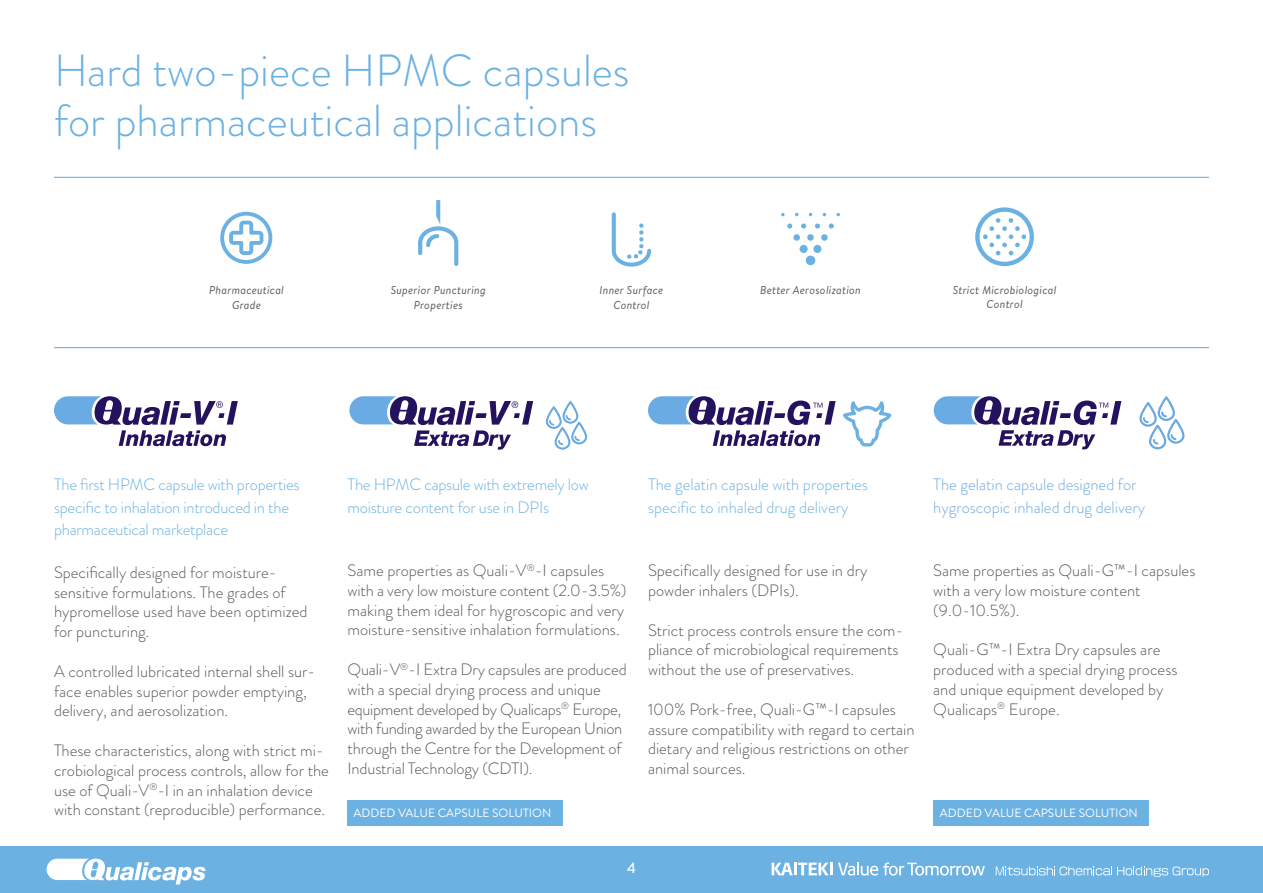
<style>
.page{position:relative;width:1263px;height:893px;background:#fff}
.page>*{position:absolute;margin:0;border:0;box-sizing:border-box;transform-origin:0 0}
.t1{font:300 45px/51px "Brandon Grotesque";color:#6bb1e2}
.t2{font:300 16.5px/19.8px "Brandon Grotesque";color:#575756}
.t3{font:300 16.5px/22.5px "Brandon Grotesque";letter-spacing:-.015em;color:#6bb1e2}
.t4{font:300 16.5px/22.5px "Brandon Grotesque";color:#6babe3}
.t5{font:500 15px "Brandon Grotesque";color:#fff}
.t6{font:12px "Brandon Grotesque";letter-spacing:.005em;color:#fff}
.t7{font:italic 11.4px/14.5px "Brandon Text";letter-spacing:.025em;color:#575756;text-align:center}
</style>
<div class="page">
<div style="left:0;top:846px;width:1263px;height:47px;background:#6bb1e2"></div>
<svg style="left:771px;top:863px;width:61px;height:12px"></svg>
<svg style="left:838px;top:862px;width:147px;height:14px"></svg>
<svg style="left:996px;top:866px;width:213px;height:11px"></svg>
<svg style="left:47px;top:859px;width:159px;height:25px"></svg>
<hr style="left:54px;top:177px;width:1155px;height:1px;background:#6bb1e2">
<hr style="left:54px;top:347px;width:1155px;height:1px;background:#6bb1e2">
<svg style="left:975px;top:207px;width:59px;height:59px"></svg>
<svg style="left:220px;top:212px;width:52px;height:52px"></svg>
<div style="left:806px;top:256px;width:9px;height:9px;background:#6bb1e2;border-radius:50%"></div>
<div style="left:799px;top:245px;width:9px;height:8px;background:#6bb1e2;border-radius:50%"></div>
<div style="left:813px;top:245px;width:8px;height:8px;background:#6bb1e2;border-radius:50%"></div>
<div style="left:807px;top:234px;width:7px;height:7px;background:#6bb1e2;border-radius:50%"></div>
<div style="left:793px;top:234px;width:7px;height:7px;background:#6bb1e2;border-radius:50%"></div>
<div style="left:821px;top:234px;width:7px;height:7px;background:#6bb1e2;border-radius:50%"></div>
<svg style="left:801px;top:223px;width:5px;height:6px"></svg>
<svg style="left:787px;top:223px;width:5px;height:6px"></svg>
<svg style="left:829px;top:223px;width:5px;height:6px"></svg>
<svg style="left:815px;top:223px;width:5px;height:6px"></svg>
<svg style="left:781px;top:213px;width:4px;height:3px"></svg>
<svg style="left:836px;top:213px;width:4px;height:3px"></svg>
<svg style="left:418px;top:200px;width:41px;height:66px"></svg>
<svg style="left:612px;top:212px;width:39px;height:55px"></svg>
<svg style="left:934px;top:396px;width:187px;height:53px"></svg>
<svg style="left:1139px;top:396px;width:46px;height:54px"></svg>
<svg style="left:648px;top:396px;width:188px;height:50px"></svg>
<svg style="left:54px;top:396px;width:184px;height:50px"></svg>
<svg style="left:545px;top:401px;width:42px;height:49px"></svg>
<svg style="left:349px;top:396px;width:184px;height:54px"></svg>
<svg style="left:843px;top:401px;width:48px;height:45px"></svg>
<div style="left:347px;top:800px;width:215px;height:25px;background:#6bb1e2"></div>
<div style="left:934px;top:800px;width:215px;height:25px;background:#6bb1e2"></div>
<h1 class="t1" style="left:54px;top:45px;width:577px">Hard two-piece HPMC capsules for pharmaceutical applications</h1>
<p class="t7" style="left:209px;top:283px;width:76px">Pharmaceutical<br>Grade</p>
<p class="t7" style="left:391px;top:282px;width:97px">Superior Puncturing</p>
<p class="t7" style="left:760px;top:282px;width:102px">Better Aerosolization</p>
<p class="t7" style="left:600px;top:283px;width:65px">Inner Surface<br>Control</p>
<p class="t7" style="left:414px;top:297px;width:50px">Properties</p>
<p class="t7" style="left:953px;top:282px;width:105px">Strict Microbiological<br>Control</p>
<p class="t3" style="left:54px;top:474px;width:247px">The first HPMC capsule with properties specific to inhalation introduced in the pharmaceutical marketplace</p>
<p class="t2" style="left:54px;top:562px;width:255px">Specifically designed for moisture&shy;sensitive formulations. The grades of hypromellose used have been optimized for puncturing.</p>
<p class="t2" style="left:54px;top:661px;width:263px">A controlled lubricated internal shell sur&shy;face enables superior powder emptying, delivery, and aerosolization.</p>
<p class="t2" style="left:54px;top:740px;width:276px">These characteristics, along with strict mi&shy;crobiological process controls, allow for the use of Quali-V<sup>®</sup>-I in an inhalation device with constant (reproducible) performance.</p>
<p class="t3" style="left:347px;top:473px;width:243px">The HPMC capsule with extremely low moisture content for use in DPIs</p>
<p class="t3" style="left:648px;top:474px;width:222px">The gelatin capsule with properties specific to inhaled drug delivery</p>
<p class="t4" style="left:933px;top:473px;width:213px">The gelatin capsule designed for hygroscopic inhaled drug delivery</p>
<p class="t2" style="left:347px;top:561px;width:281px">Same properties as Quali-V<sup>®</sup>-I capsules with a very low moisture content (2.0-3.5%) making them ideal for hygroscopic and very moisture-sensitive inhalation formulations.</p>
<p class="t2" style="left:347px;top:659px;width:281px">Quali-V<sup>®</sup>-I Extra Dry capsules are produced with a special drying process and unique equipment developed by Qualicaps<sup>®</sup> Europe, with funding awarded by the European Union through the Centre for the Development of Industrial Technology (CDTI).</p>
<p class="t6" style="left:353px;top:804px;width:200px">ADDED VALUE CAPSULE SOLUTION</p>
<p class="t6" style="left:940px;top:804px;width:200px">ADDED VALUE CAPSULE SOLUTION</p>
<p class="t2" style="left:933px;top:561px;width:264px">Same properties as Quali-G™-I capsules with a very low moisture content (9.0-10.5%).</p>
<p class="t2" style="left:933px;top:640px;width:246px">Quali-G™-I Extra Dry capsules are produced with a special drying process and unique equipment developed by<br>Qualicaps<sup>®</sup> Europe.</p>
<p class="t2" style="left:648px;top:561px;width:221px">Specifically designed for use in dry powder inhalers (DPIs).</p>
<p class="t2" style="left:648px;top:620px;width:257px">Strict process controls ensure the com&shy;pliance of microbiological requirements without the use of preservatives.</p>
<p class="t2" style="left:648px;top:699px;width:268px">100% Pork-free, Quali-G™-I capsules assure compatibility with regard to certain dietary and religious restrictions on other animal sources.</p>
<p class="t5" style="left:627px;top:857px;width:10px">4</p>
</div>
